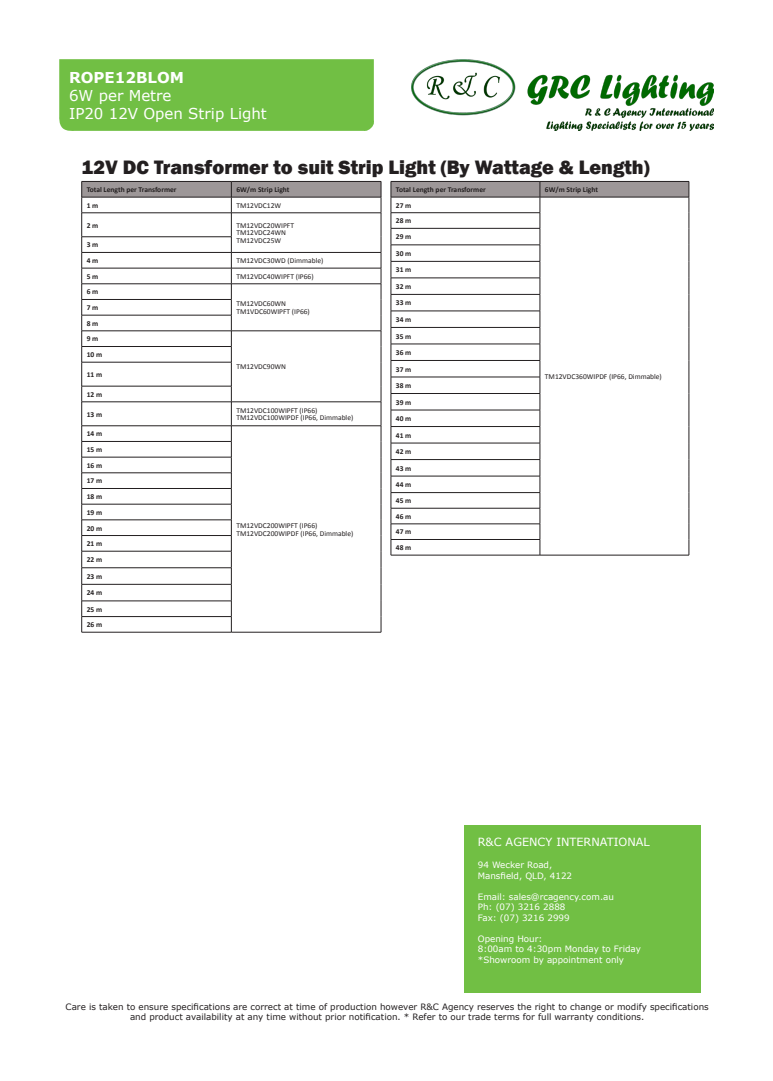
<style>
.page{position:relative;width:773px;height:1081px;background:#fff}
.page>*{position:absolute;margin:0;border:0;box-sizing:border-box;transform-origin:0 0}
.t1{font:800 20px "Franklin Gothic";color:#231f20}
.t2{font:15px/18px "Verdana";color:#fff}
.t3{font:700 15px "Verdana";color:#fff}
.t4{font:11.25px "Verdana";color:#fff}
.t5{font:8.75px/10.5px "Verdana";color:#231f20;text-align:center}
.t6{font:8.75px/10.5px "Verdana";color:#fff}
.t7{font:7.5px "Calibri";color:#231f20}
.t8{font:700 7.5px "Calibri";color:#231f20}
</style>
<div class="page">
<div style="left:59px;top:59px;width:315px;height:72px;background:#71bf44"></div>
<img style="left:411px;top:59px;width:302px;height:71px">
<div style="left:464px;top:825px;width:236px;height:167px;background:#71bf44"></div>
<svg style="left:81px;top:181px;width:301px;height:451px"></svg>
<hr style="left:81px;top:632px;width:150px;height:1px;background:#231f20">
<hr style="left:231px;top:632px;width:150px;height:1px;background:#231f20">
<svg style="left:390px;top:181px;width:299px;height:374px"></svg>
<hr style="left:391px;top:555px;width:149px;height:1px;background:#231f20">
<hr style="left:540px;top:555px;width:149px;height:1px;background:#231f20">
<h2 class="t3" style="left:69px;top:67px;width:117px">ROPE12BLOM</h2>
<h2 class="t2" style="left:69px;top:86px;width:199px">6W per Metre<br>IP20 12V Open Strip Light</h2>
<p class="t1" style="left:81px;top:154px;width:569px">12V DC Transformer to suit Strip Light (By Wattage &amp; Length)</p>
<p class="t8" style="left:87px;top:184px;width:91px">Total Length per Transformer</p>
<p class="t8" style="left:236px;top:184px;width:55px">6W/m Strip Light</p>
<p class="t8" style="left:87px;top:200px;width:13px">1 m</p>
<p class="t7" style="left:236px;top:200px;width:46px">TM12VDC12W</p>
<p class="t8" style="left:87px;top:220px;width:13px">2 m</p>
<p class="t7" style="left:236px;top:220px;width:59px">TM12VDC20WIPFT</p>
<p class="t7" style="left:236px;top:228px;width:51px">TM12VDC24WN</p>
<p class="t7" style="left:236px;top:235px;width:46px">TM12VDC25W</p>
<p class="t8" style="left:87px;top:240px;width:13px">3 m</p>
<p class="t8" style="left:87px;top:255px;width:13px">4 m</p>
<p class="t7" style="left:236px;top:255px;width:88px">TM12VDC30WD (Dimmable)</p>
<p class="t8" style="left:87px;top:271px;width:13px">5 m</p>
<p class="t7" style="left:236px;top:271px;width:79px">TM12VDC40WIPFT (IP66)</p>
<p class="t8" style="left:87px;top:287px;width:13px">6 m</p>
<p class="t7" style="left:236px;top:299px;width:51px">TM12VDC60WN</p>
<p class="t7" style="left:236px;top:306px;width:75px">TM1VDC60WIPFT (IP66)</p>
<p class="t8" style="left:396px;top:184px;width:91px">Total Length per Transformer</p>
<p class="t8" style="left:545px;top:184px;width:55px">6W/m Strip Light</p>
<p class="t8" style="left:396px;top:200px;width:17px">27 m</p>
<p class="t8" style="left:396px;top:215px;width:17px">28 m</p>
<p class="t8" style="left:396px;top:232px;width:17px">29 m</p>
<p class="t8" style="left:396px;top:248px;width:17px">30 m</p>
<p class="t8" style="left:396px;top:265px;width:17px">31 m</p>
<p class="t8" style="left:396px;top:281px;width:17px">32 m</p>
<p class="t8" style="left:396px;top:298px;width:17px">33 m</p>
<p class="t8" style="left:396px;top:314px;width:17px">34 m</p>
<p class="t8" style="left:396px;top:331px;width:17px">35 m</p>
<p class="t8" style="left:396px;top:347px;width:17px">36 m</p>
<p class="t8" style="left:396px;top:364px;width:17px">37 m</p>
<p class="t8" style="left:396px;top:380px;width:17px">38 m</p>
<p class="t8" style="left:396px;top:397px;width:17px">39 m</p>
<p class="t8" style="left:396px;top:413px;width:17px">40 m</p>
<p class="t8" style="left:396px;top:430px;width:17px">41 m</p>
<p class="t8" style="left:396px;top:446px;width:17px">42 m</p>
<p class="t8" style="left:396px;top:463px;width:17px">43 m</p>
<p class="t8" style="left:396px;top:479px;width:17px">44 m</p>
<p class="t8" style="left:396px;top:495px;width:17px">45 m</p>
<p class="t8" style="left:396px;top:511px;width:17px">46 m</p>
<p class="t8" style="left:396px;top:527px;width:17px">47 m</p>
<p class="t8" style="left:396px;top:542px;width:17px">48 m</p>
<p class="t8" style="left:87px;top:302px;width:13px">7 m</p>
<p class="t8" style="left:87px;top:318px;width:13px">8 m</p>
<p class="t8" style="left:87px;top:334px;width:13px">9 m</p>
<p class="t8" style="left:87px;top:349px;width:17px">10 m</p>
<p class="t8" style="left:87px;top:369px;width:17px">11 m</p>
<p class="t8" style="left:87px;top:389px;width:17px">12 m</p>
<p class="t8" style="left:87px;top:409px;width:17px">13 m</p>
<p class="t7" style="left:236px;top:361px;width:51px">TM12VDC90WN</p>
<p class="t7" style="left:545px;top:371px;width:118px">TM12VDC360WIPDF (IP66, Dimmable)</p>
<p class="t7" style="left:236px;top:405px;width:83px">TM12VDC100WIPFT (IP66)</p>
<p class="t7" style="left:236px;top:413px;width:118px">TM12VDC100WIPDF (IP66, Dimmable)</p>
<p class="t8" style="left:87px;top:429px;width:17px">14 m</p>
<p class="t8" style="left:87px;top:444px;width:17px">15 m</p>
<p class="t8" style="left:87px;top:460px;width:17px">16 m</p>
<p class="t8" style="left:87px;top:476px;width:17px">17 m</p>
<p class="t8" style="left:87px;top:491px;width:17px">18 m</p>
<p class="t8" style="left:87px;top:507px;width:17px">19 m</p>
<p class="t8" style="left:87px;top:523px;width:17px">20 m</p>
<p class="t8" style="left:87px;top:538px;width:17px">21 m</p>
<p class="t8" style="left:87px;top:554px;width:17px">22 m</p>
<p class="t8" style="left:87px;top:571px;width:17px">23 m</p>
<p class="t8" style="left:87px;top:587px;width:17px">24 m</p>
<p class="t8" style="left:87px;top:604px;width:17px">25 m</p>
<p class="t8" style="left:87px;top:619px;width:17px">26 m</p>
<p class="t7" style="left:236px;top:520px;width:83px">TM12VDC200WIPFT (IP66)</p>
<p class="t7" style="left:236px;top:528px;width:118px">TM12VDC200WIPDF (IP66, Dimmable)</p>
<h3 class="t4" style="left:477px;top:834px;width:173px">R&amp;C AGENCY INTERNATIONAL</h3>
<p class="t6" style="left:477px;top:859px;width:96px">94 Wecker Road,<br>Mansfield, QLD, 4122</p>
<p class="t6" style="left:477px;top:891px;width:138px">Email: sales@rcagency.com.au<br>Ph: (07) 3216 2888<br>Fax: (07) 3216 2999</p>
<p class="t6" style="left:477px;top:933px;width:164px">Opening Hour:<br>8:00am to 4:30pm Monday to Friday *Showroom by appointment only</p>
<p class="t5" style="left:66px;top:1001px;width:644px">Care is taken to ensure specifications are correct at time of production however R&amp;C Agency reserves the right to change or modify specifications and product availability at any time without prior notification. * Refer to our trade terms for full warranty conditions.</p>
</div>
